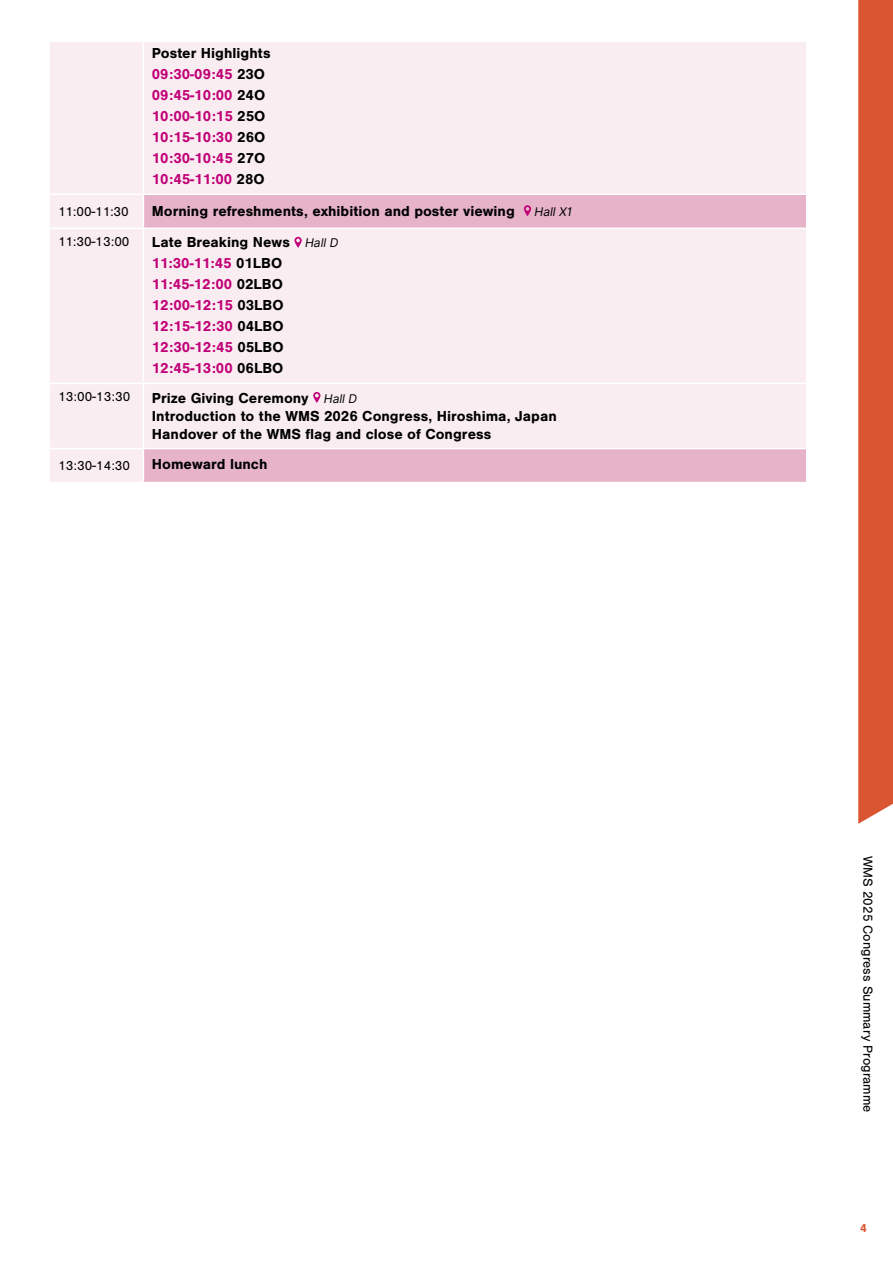
<style>
.page{position:relative;width:893px;height:1263px;background:#fff}
.page>*{position:absolute;margin:0;border:0;box-sizing:border-box;transform-origin:0 0}
.t1{font:700 15px/21px "Nimbus San";color:#c10077}
.t2{font:700 15px/18px "Nimbus San";color:#000}
.t3{font:13.5px "Nimbus San";color:#000}
.t4{font:italic 12px "Inter";color:#000}
.t5{font:700 12px "Nimbus San";color:#da5532}
.s1{color:#000}
.s2{font-family:"Inter";font-weight:400;font-style:italic;font-size:12px;color:#000}
.s3{font-family:"Inter";font-weight:400;font-style:italic;font-size:12px}
</style>
<div class="page">
<svg style="left:858px;top:0;width:35px;height:824px"></svg>
<div style="left:50px;top:42px;width:756px;height:440px;background:#f9edf1"></div>
<svg style="left:144px;top:195px;width:662px;height:287px;fill:#f9edf1"></svg>
<hr style="left:143px;top:42px;width:1px;height:152px;background:#fff">
<hr style="left:143px;top:195px;width:1px;height:33px;background:#fff">
<hr style="left:143px;top:229px;width:1px;height:154px;background:#fff">
<hr style="left:143px;top:384px;width:1px;height:64px;background:#fff">
<hr style="left:143px;top:449px;width:1px;height:33px;background:#fff">
<hr style="left:50px;top:194px;width:93px;height:1px;background:#fff">
<hr style="left:143px;top:194px;width:664px;height:1px;background:#fff">
<hr style="left:50px;top:228px;width:93px;height:1px;background:#fff">
<hr style="left:143px;top:228px;width:664px;height:1px;background:#fff">
<hr style="left:50px;top:383px;width:93px;height:1px;background:#fff">
<hr style="left:143px;top:383px;width:664px;height:1px;background:#fff">
<hr style="left:50px;top:448px;width:93px;height:1px;background:#fff">
<hr style="left:143px;top:448px;width:664px;height:1px;background:#fff">
<svg style="left:524px;top:205px;width:7px;height:11px"></svg>
<svg style="left:294px;top:237px;width:8px;height:11px"></svg>
<svg style="left:313px;top:392px;width:7px;height:11px"></svg>
<p class="t1" style="left:152px;top:43px;width:120px"><span class="s1">Poster Highlights<br></span>09:30-09:45 <span class="s1">23O<br></span>09:45-10:00 <span class="s1">24O<br></span>10:00-10:15 <span class="s1">25O<br></span>10:15-10:30 <span class="s1">26O<br></span>10:30-10:45 <span class="s1">27O<br></span>10:45-11:00 <span class="s1">28O</span></p>
<p class="t3" style="left:58px;top:204px;width:72px">11:00-11:30</p>
<p class="t2" style="left:152px;top:202px;width:364px">Morning refreshments, exhibition and poster viewing</p>
<p class="t4" style="left:534px;top:203px;width:39px">Hall X1</p>
<p class="t3" style="left:58px;top:234px;width:73px">11:30-13:00</p>
<p class="t1" style="left:152px;top:232px;width:188px"><span class="s1">Late Breaking News</span> <span class="s2">Hall D<br></span>11:30-11:45 <span class="s1">01LBO<br></span>11:45-12:00 <span class="s1">02LBO<br></span>12:00-12:15 <span class="s1">03LBO<br></span>12:15-12:30 <span class="s1">04LBO<br></span>12:30-12:45 <span class="s1">05LBO<br></span>12:45-13:00 <span class="s1">06LBO</span></p>
<p class="t3" style="left:58px;top:389px;width:73px">13:00-13:30</p>
<p class="t2" style="left:152px;top:389px;width:406px">Prize Giving Ceremony <span class="s3">Hall D<br></span>Introduction to the WMS 2026 Congress, Hiroshima, Japan<br>Handover of the WMS flag and close of Congress</p>
<p class="t3" style="left:58px;top:458px;width:73px">13:30-14:30</p>
<p class="t2" style="left:152px;top:455px;width:117px">Homeward lunch</p>
<p class="t3" style="left:875px;top:856px;width:258px;rotate:90deg">WMS 2025 Congress Summary Programme</p>
<p class="t5" style="left:860px;top:1221px;width:8px">4</p>
</div>
